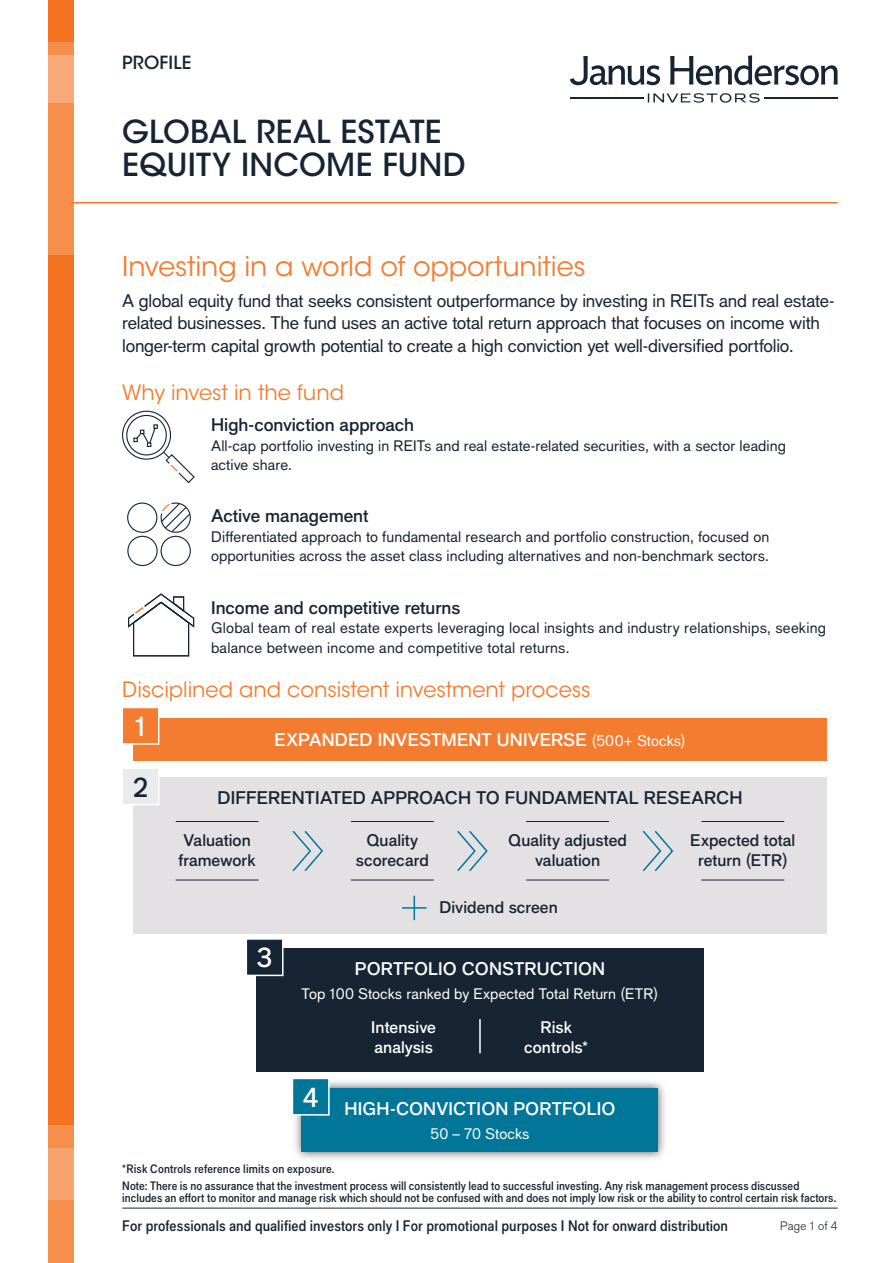
<style>
.page{position:relative;width:893px;height:1263px;background:#fff}
.page>*{position:absolute;margin:0;border:0;box-sizing:border-box;transform-origin:0 0}
.t1{font:500 31.5px/33px "ITC Avant Garde Std";letter-spacing:.005em;color:#172433}
.t2{font:27px "ITC Avant Garde Std";letter-spacing:-.005em;color:#f47c30}
.t3{font:500 27px "Applied Sans Pro";color:#fff}
.t4{font:500 27px "Applied Sans Pro";color:#172433}
.t5{font:21px "ITC Avant Garde Std";letter-spacing:-.005em;color:#f47c30}
.t6{font:18px/22.5px "Applied Sans Pro";letter-spacing:-.015em;color:#172433}
.t7{font:500 18px "Applied Sans Pro";color:#172433}
.t8{font:500 18px "Applied Sans Pro";letter-spacing:.005em;color:#fff}
.t9{font:500 18px "ITC Avant Garde Std";letter-spacing:.01em;color:#172433}
.t10{font:500 16.5px/20.2px "Applied Sans Pro";color:#172433;text-align:center}
.t11{font:500 16.5px/20.2px "Applied Sans Pro";color:#fff}
.t12{font:15px/19.5px "Applied Sans Pro";letter-spacing:.005em;color:#172433}
.t13{font:500 condensed 15px "Applied Sans Pro";letter-spacing:.005em;color:#172433}
.t14{font:15px "Applied Sans Pro";color:#fff}
.t15{font:500 condensed 12px/17px "Applied Sans Pro";color:#172433}
.t16{font:300 12px "Applied Sans Pro";letter-spacing:.005em;color:#172433}
.s1{font-weight:400;font-size:15px}
</style>
<div class="page">
<svg style="left:648px;top:93px;width:112px;height:10px"></svg>
<hr style="left:764px;top:97px;width:74px;height:1px;background:#172433">
<hr style="left:570px;top:97px;width:74px;height:1px;background:#172433">
<svg style="left:570px;top:55px;width:268px;height:30px"></svg>
<div style="left:48px;top:0;width:26px;height:1263px;background:#f47321"></div>
<div style="left:48px;top:1149px;width:26px;height:114px;background:#f68e4c"></div>
<div style="left:48px;top:43px;width:26px;height:212px;background:#f68e4c"></div>
<div style="left:48px;top:55px;width:26px;height:48px;background:#f8a978"></div>
<svg style="left:48px;top:1126px;width:26px;height:74px;background:#f69d64"></svg>
<hr style="left:122px;top:1208px;width:716px;height:1px;background:#172433">
<hr style="left:74px;top:202px;width:764px;height:1px;background:#f47321">
<svg style="left:122px;top:410px;width:73px;height:74px"></svg>
<div style="left:127px;top:502px;width:30px;height:31px;border:1px solid #142534;border-radius:50%"></div>
<div style="left:127px;top:536px;width:31px;height:30px;border:1px solid #142534;border-radius:50%"></div>
<div style="left:161px;top:536px;width:30px;height:30px;border:1px solid #142534;border-radius:50%"></div>
<svg style="left:160px;top:502px;width:31px;height:34px"></svg>
<svg style="left:128px;top:593px;width:67px;height:64px"></svg>
<div style="left:133px;top:718px;width:693px;height:43px;background:#f47c30"></div>
<div style="left:292px;top:1078px;width:376px;height:84px;background:#172433;opacity:.75"></div>
<div style="left:302px;top:1088px;width:356px;height:64px;background:#017699"></div>
<div style="left:133px;top:777px;width:693px;height:156px;background:#e4e1e4"></div>
<svg style="left:292px;top:830px;width:31px;height:42px"></svg>
<svg style="left:457px;top:830px;width:31px;height:42px"></svg>
<svg style="left:642px;top:830px;width:32px;height:42px"></svg>
<hr style="left:176px;top:821px;width:83px;height:1px;background:#172433">
<hr style="left:351px;top:821px;width:83px;height:1px;background:#172433">
<hr style="left:526px;top:821px;width:83px;height:1px;background:#172433">
<hr style="left:701px;top:821px;width:83px;height:1px;background:#172433">
<hr style="left:176px;top:880px;width:83px;height:1px;background:#172433">
<hr style="left:351px;top:880px;width:83px;height:1px;background:#172433">
<hr style="left:526px;top:880px;width:83px;height:1px;background:#172433">
<hr style="left:701px;top:880px;width:83px;height:1px;background:#172433">
<div style="left:256px;top:949px;width:448px;height:123px;background:#172433"></div>
<hr style="left:479px;top:1019px;width:2px;height:34px;background:#fff">
<svg style="left:414px;top:896px;width:1px;height:24px"></svg>
<hr style="left:402px;top:907px;width:25px;height:2px;background:#017699">
<div style="left:121px;top:707px;width:38px;height:38px;background:#f47c30;border:2px solid #fff"></div>
<div style="left:246px;top:938px;width:38px;height:38px;background:#172433;border:2px solid #fff"></div>
<div style="left:292px;top:1078px;width:38px;height:37px;background:#017699;border:2px solid #fff"></div>
<div style="left:121px;top:767px;width:38px;height:38px;background:#eaebec;border:2px solid #fff"></div>
<p class="t9" style="left:122px;top:51px;width:71px">PROFILE</p>
<h1 class="t1" style="left:122px;top:116px;width:345px">GLOBAL REAL ESTATE<br>EQUITY INCOME FUND</h1>
<h2 class="t2" style="left:122px;top:250px;width:465px">Investing in a world of opportunities</h2>
<p class="t6" style="left:122px;top:289px;width:714px">A global equity fund that seeks consistent outperformance by investing in REITs and real estate&shy;related businesses. The fund uses an active total return approach that focuses on income with longer-term capital growth potential to create a high conviction yet well-diversified portfolio.</p>
<h3 class="t5" style="left:122px;top:380px;width:223px">Why invest in the fund</h3>
<p class="t7" style="left:211px;top:414px;width:205px">High-conviction approach</p>
<p class="t12" style="left:211px;top:435px;width:576px">All-cap portfolio investing in REITs and real estate-related securities, with a sector leading active share.</p>
<p class="t7" style="left:211px;top:505px;width:159px">Active management</p>
<p class="t12" style="left:211px;top:527px;width:560px">Differentiated approach to fundamental research and portfolio construction, focused on opportunities across the asset class including alternatives and non-benchmark sectors.</p>
<p class="t7" style="left:211px;top:596px;width:251px">Income and competitive returns</p>
<p class="t12" style="left:211px;top:618px;width:617px">Global team of real estate experts leveraging local insights and industry relationships, seeking balance between income and competitive total returns.</p>
<h3 class="t5" style="left:122px;top:676px;width:470px">Disciplined and consistent investment process</h3>
<h2 class="t3" style="left:135px;top:710px;width:13px">1</h2>
<h2 class="t4" style="left:133px;top:771px;width:16px">2</h2>
<p class="t8" style="left:274px;top:729px;width:412px">EXPANDED INVESTMENT UNIVERSE <span class="s1">(500+ Stocks)</span></p>
<p class="t7" style="left:217px;top:786px;width:527px">DIFFERENTIATED APPROACH TO FUNDAMENTAL RESEARCH</p>
<p class="t10" style="left:178px;top:830px;width:79px;text-align:left">Valuation framework</p>
<p class="t10" style="left:356px;top:830px;width:75px">Quality scorecard</p>
<p class="t10" style="left:508px;top:830px;width:120px">Quality adjusted valuation</p>
<p class="t10" style="left:690px;top:830px;width:107px">Expected total return (ETR)</p>
<h2 class="t3" style="left:257px;top:941px;width:17px">3</h2>
<p class="t10" style="left:439px;top:897px;width:120px">Dividend screen</p>
<p class="t8" style="left:355px;top:958px;width:252px">PORTFOLIO CONSTRUCTION</p>
<p class="t14" style="left:302px;top:984px;width:358px">Top 100 Stocks ranked by Expected Total Return (ETR)</p>
<p class="t11" style="left:371px;top:1016px;width:66px">Intensive analysis</p>
<p class="t11" style="left:524px;top:1016px;width:65px;text-align:center">Risk controls*</p>
<h2 class="t3" style="left:303px;top:1081px;width:17px">4</h2>
<p class="t8" style="left:344px;top:1098px;width:272px">HIGH-CONVICTION PORTFOLIO</p>
<p class="t14" style="left:431px;top:1125px;width:100px">50 – 70 Stocks</p>
<p class="t15" style="left:122px;top:1160px;width:679px">*Risk Controls reference limits on exposure.<br>Note: There is no assurance that the investment process will consistently lead to successful investing. Any risk management process discussed</p>
<p class="t15" style="left:122px;top:1189px;width:716px">includes an effort to monitor and manage risk which should not be confused with and does not imply low risk or the ability to control certain risk factors.</p>
<p class="t13" style="left:122px;top:1217px;width:607px">For professionals and qualified investors only I For promotional purposes I Not for onward distribution</p>
<p class="t16" style="left:780px;top:1219px;width:59px">Page 1 of 4</p>
</div>
